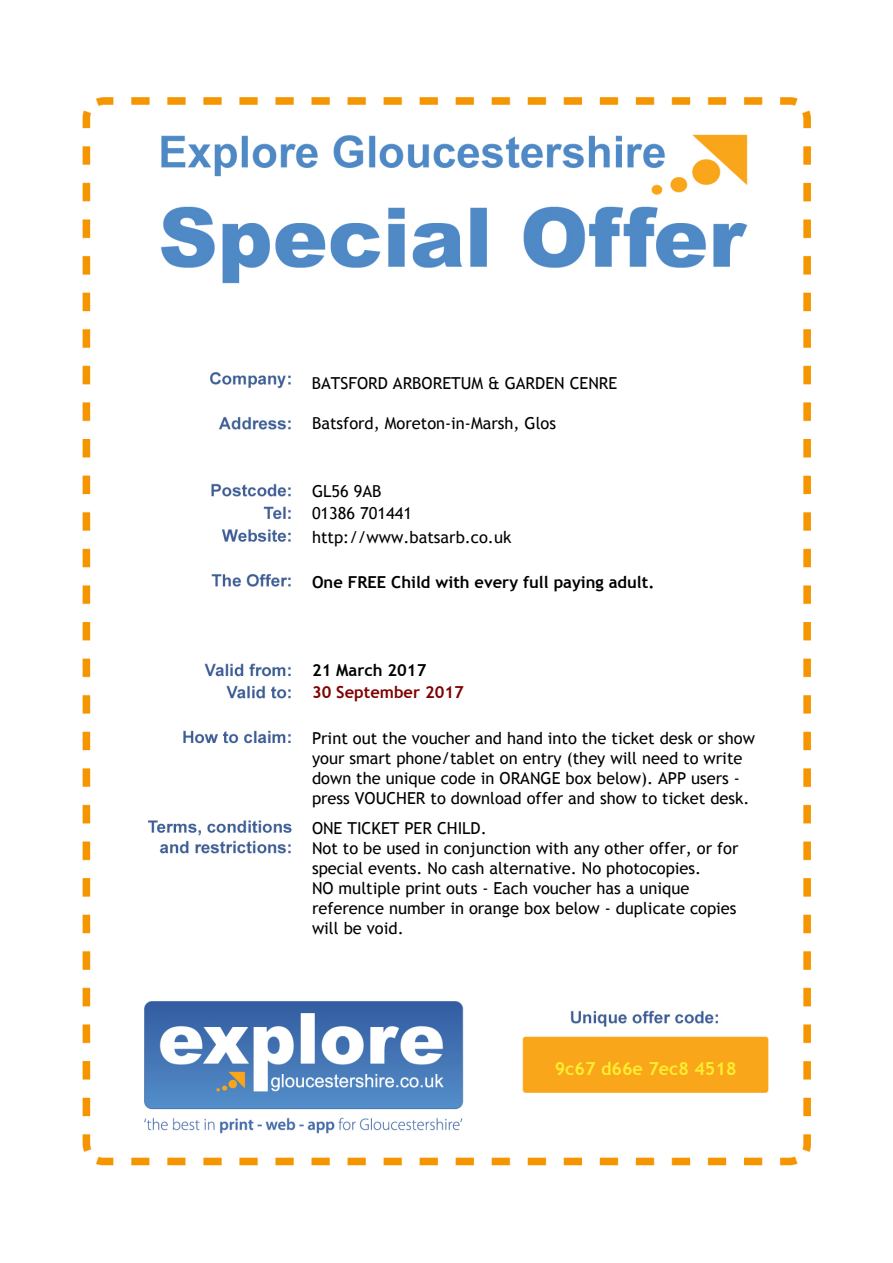
<style>
.page{position:relative;width:893px;height:1263px;background:#fff}
.page>*{position:absolute;margin:0;border:0;box-sizing:border-box;transform-origin:0 0}
.t1{font:700 18px "Trebuchet MS";color:#ffed2f}
.t2{font:16.5px/20px "Trebuchet MS";color:#000}
.t3{font:700 16.5px "Trebuchet MS";color:#000}
.t4{font:700 16.5px "Trebuchet MS";color:#800000}
</style>
<div class="page">
<img style="left:82px;top:97px;width:729px;height:1069px">
<p class="t2" style="left:312px;top:373px;width:307px">BATSFORD ARBORETUM &amp; GARDEN CENRE</p>
<p class="t2" style="left:312px;top:413px;width:246px">Batsford, Moreton-in-Marsh, Glos</p>
<p class="t2" style="left:312px;top:481px;width:102px;line-height:21.6px">GL56 9AB<br>01386 701441</p>
<p class="t2" style="left:312px;top:527px;width:201px">http://www.batsarb.co.uk</p>
<p class="t3" style="left:312px;top:571px;width:344px">One FREE Child with every full paying adult.</p>
<p class="t3" style="left:312px;top:660px;width:116px">21 March 2017</p>
<p class="t4" style="left:312px;top:682px;width:153px">30 September 2017</p>
<p class="t2" style="left:312px;top:729px;width:444px">Print out the voucher and hand into the ticket desk or show your smart phone/tablet on entry (they will need to write down the unique code in ORANGE box below). APP users - press VOUCHER to download offer and show to ticket desk.</p>
<p class="t2" style="left:312px;top:818px;width:428px">ONE TICKET PER CHILD.<br>Not to be used in conjunction with any other offer, or for special events. No cash alternative. No photocopies.<br>NO multiple print outs - Each voucher has a unique reference number in orange box below - duplicate copies will be void.</p>
<p class="t1" style="left:555px;top:1057px;width:183px">9c67 d66e 7ec8 4518</p>
</div>
